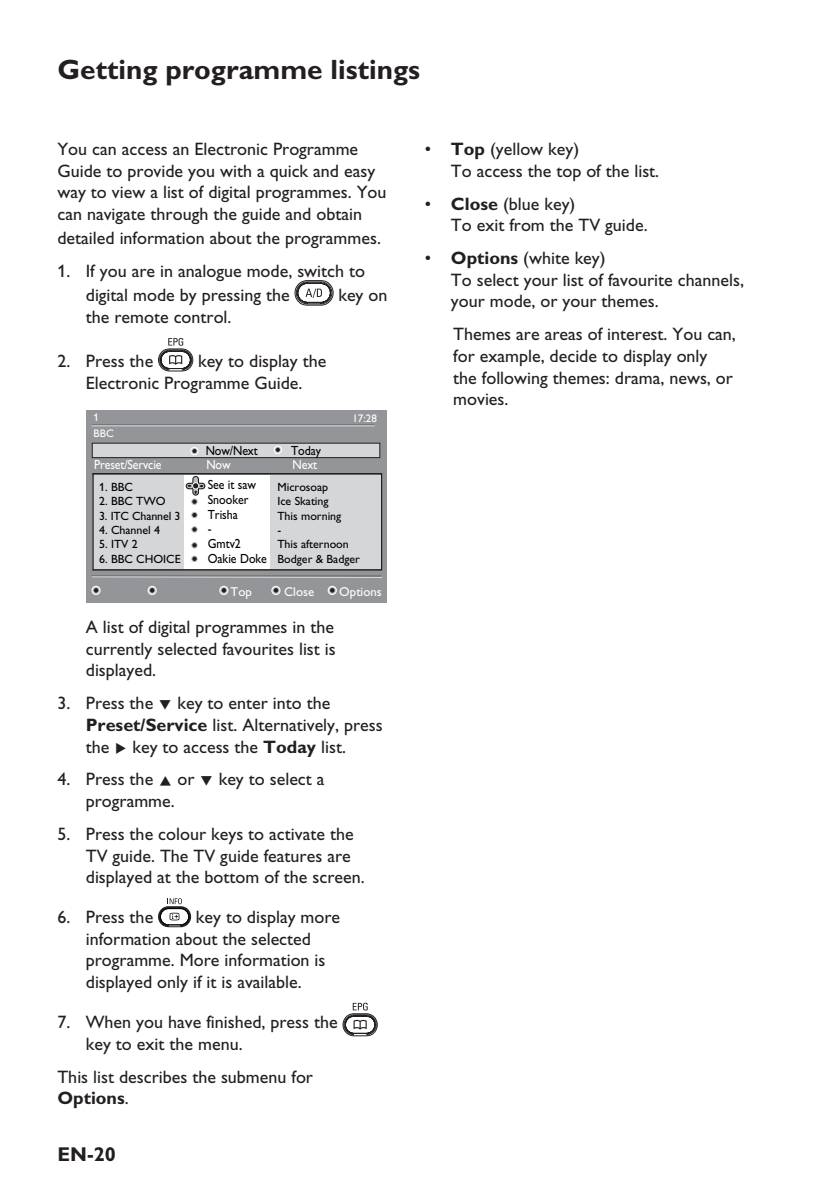
<style>
.page{position:relative;width:840px;height:1190px;background:#fff}
.page>*{position:absolute;margin:0;border:0;box-sizing:border-box;transform-origin:0 0}
.t1{font:700 28px "Gill Alt One";color:#231f20}
.t2{font:700 20px "Gill Alt One";color:#231f20}
.t3{font:18px/21.6px "Gill Alt One";color:#231f20}
.t4{font:13.2px/14.6px "Gill Sans Std";color:#000;scale:.9 1}
.t5{font:13.2px "Gill Sans Std";letter-spacing:-.01em;color:#fff;scale:.9 1}
.t6{font:12.8px "Gill Sans Std";color:#fff}
.t7{font:12px/14.4px "Gill Sans Std";color:#000}
.t8{font:12px "Gill Alt One";color:#000}
.t9{font:11px "Gill Sans Std";color:#fff}
.t10{font:11px "Gill Alt One";color:#fff}
.s1{font-family:"Gill Alt One"}
.s2{font-family:"Philips DFU"}
.s3{font-weight:700}
</style>
<div class="page">
<svg style="left:158px;top:280px;width:176px;height:91px"></svg>
<div style="left:86px;top:410px;width:300px;height:193px;background:#939598"></div>
<hr style="left:92px;top:424px;width:282px;height:2px;background:#6c6d70">
<hr style="left:91px;top:575px;width:290px;height:2px;background:#6c6d70">
<div style="left:92px;top:475px;width:92px;height:94px;background:#d5d6d8"></div>
<div style="left:185px;top:475px;width:87px;height:94px;background:#fff"></div>
<div style="left:92px;top:473px;width:290px;height:97px;border:1px solid #231f20"></div>
<hr style="left:92px;top:425px;width:282px;height:1px;background:#e6e7e9">
<hr style="left:91px;top:576px;width:291px;height:1px;background:#e6e7e9">
<div style="left:190px;top:497px;width:9px;height:9px;border:1px solid #fff;border-radius:50%"></div>
<svg style="left:92px;top:586px;width:8px;height:8px"></svg>
<div style="left:91px;top:585px;width:10px;height:10px;border:1px solid #fff;border-radius:50%"></div>
<svg style="left:94px;top:588px;width:4px;height:4px"></svg>
<div style="left:186px;top:482px;width:19px;height:7px;border:1px solid #231f20;border-radius:3px"></div>
<div style="left:193px;top:476px;width:5px;height:19px;background:#bcbdc0;border-radius:3px"></div>
<div style="left:192px;top:476px;width:7px;height:19px;border:1px solid #231f20;border-radius:3px"></div>
<svg style="left:187px;top:482px;width:16px;height:21px"></svg>
<div style="left:190px;top:510px;width:9px;height:9px;border:1px solid #fff;border-radius:50%"></div>
<svg style="left:192px;top:512px;width:4px;height:5px"></svg>
<svg style="left:148px;top:586px;width:8px;height:8px"></svg>
<div style="left:147px;top:585px;width:10px;height:10px;border:1px solid #fff;border-radius:50%"></div>
<svg style="left:150px;top:588px;width:4px;height:4px"></svg>
<div style="left:219px;top:585px;width:9px;height:10px;border:1px solid #fff;border-radius:50%"></div>
<svg style="left:221px;top:588px;width:5px;height:4px"></svg>
<div style="left:271px;top:585px;width:9px;height:10px;border:1px solid #fff;border-radius:50%"></div>
<svg style="left:273px;top:588px;width:5px;height:4px"></svg>
<svg style="left:328px;top:586px;width:8px;height:8px"></svg>
<div style="left:327px;top:585px;width:10px;height:10px;border:1px solid #fff;border-radius:50%"></div>
<svg style="left:330px;top:588px;width:4px;height:4px"></svg>
<div style="left:190px;top:525px;width:9px;height:9px;border:1px solid #fff;border-radius:50%"></div>
<svg style="left:192px;top:527px;width:4px;height:4px"></svg>
<div style="left:190px;top:541px;width:9px;height:8px;border:1px solid #fff;border-radius:50%"></div>
<svg style="left:192px;top:543px;width:4px;height:4px"></svg>
<div style="left:190px;top:554px;width:9px;height:9px;border:1px solid #fff;border-radius:50%"></div>
<svg style="left:192px;top:556px;width:4px;height:5px"></svg>
<div style="left:92px;top:443px;width:287px;height:14px;background:#d5d6d8"></div>
<div style="left:92px;top:442px;width:288px;height:16px;border:1px solid #231f20"></div>
<div style="left:190px;top:447px;width:8px;height:8px;border:1px solid #fff;border-radius:50%"></div>
<svg style="left:192px;top:449px;width:4px;height:4px"></svg>
<div style="left:273px;top:445px;width:9px;height:9px;border:1px solid #fff;border-radius:50%"></div>
<svg style="left:275px;top:447px;width:5px;height:5px"></svg>
<div style="left:270px;top:475px;width:111px;height:94px;background:#d5d6d8"></div>
<svg style="left:158px;top:898px;width:34px;height:28px"></svg>
<svg style="left:342px;top:1002px;width:36px;height:33px"></svg>
<h1 class="t1" style="left:57px;top:60px;width:364px">Getting programme listings</h1>
<p class="t3" style="left:57px;top:140px;width:330px">You can access an Electronic Programme Guide to provide you with a quick and easy way to view a list of digital programmes. You can navigate through the guide and obtain</p>
<p class="t3" style="left:86px;top:223px;width:296px;line-height:33px;text-indent:-28px">detailed information about the programmes.<br>If you are in analogue mode, switch to</p>
<p class="t3" style="left:86px;top:286px;width:205px">digital mode by pressing the</p>
<p class="t3" style="left:338px;top:286px;width:51px">key on</p>
<p class="t3" style="left:86px;top:308px;width:147px">the remote control.</p>
<p class="t3" style="left:86px;top:352px;width:69px">Press the</p>
<p class="t3" style="left:57px;top:262px;width:14px">1.</p>
<p class="t3" style="left:57px;top:352px;width:14px">2.</p>
<p class="t3" style="left:86px;top:352px;width:242px;text-indent:112px">key to display the<br>Electronic Programme Guide.</p>
<p class="t10" style="left:94px;top:413px;width:7px">1</p>
<p class="t9" style="left:94px;top:429px;width:22px">BBC</p>
<p class="t4" style="left:206px;top:444px;width:59px">Now/Next</p>
<p class="t4" style="left:291px;top:444px;width:35px">Today</p>
<p class="t9" style="left:352px;top:414px;width:26px">17:28</p>
<p class="t5" style="left:94px;top:460px;width:76px">Preset/Servcie</p>
<p class="t5" style="left:206px;top:460px;width:28px">Now</p>
<p class="t5" style="left:292px;top:460px;width:29px">Next</p>
<p class="t8" style="left:277px;top:482px;width:52px">Microsoap</p>
<p class="t7" style="left:277px;top:495px;width:84px">Ice Skating<br>This morning<br>-<br>This afternoon<br>Bodger &amp; Badger</p>
<p class="t4" style="left:208px;top:479px;width:67px">See it saw<br>Snooker<br>Trisha<br>-<br>Gmtv2<br>Oakie Doke</p>
<p class="t7" style="left:99px;top:481px;width:35px"><span class="s1">1</span>. BBC</p>
<p class="t7" style="left:99px;top:495px;width:68px">2. BBC TWO</p>
<p class="t7" style="left:99px;top:509px;width:83px">3. ITC Channel 3</p>
<p class="t7" style="left:99px;top:524px;width:62px">4. Channel 4</p>
<p class="t7" style="left:99px;top:538px;width:40px">5. ITV 2</p>
<p class="t7" style="left:99px;top:552px;width:83px">6. BBC CHOICE</p>
<p class="t6" style="left:230px;top:587px;width:23px">Top</p>
<p class="t6" style="left:284px;top:587px;width:32px">Close</p>
<p class="t6" style="left:339px;top:587px;width:44px">Options</p>
<p class="t3" style="left:86px;top:618px;width:251px;text-align:justify">A list of digital programmes in the currently selected favourites list is displayed.</p>
<p class="t3" style="left:86px;top:694px;width:298px">Press the <span class="s2">ï</span> key to enter into the<br><span class="s3">Preset/Service</span> list. Alternatively, press the <span class="s2">Æ</span> key to access the <span class="s3">Today</span> list.</p>
<p class="t3" style="left:86px;top:770px;width:240px">Press the <span class="s2">Î</span> or <span class="s2">ï</span> key to select a programme.</p>
<p class="t3" style="left:86px;top:825px;width:280px">Press the colour keys to activate the<br>TV guide. The TV guide features are displayed at the bottom of the screen.</p>
<p class="t3" style="left:86px;top:907px;width:69px">Press the</p>
<p class="t3" style="left:57px;top:694px;width:14px">3.</p>
<p class="t3" style="left:57px;top:770px;width:14px">4.</p>
<p class="t3" style="left:57px;top:825px;width:14px">5.</p>
<p class="t3" style="left:57px;top:907px;width:14px">6.</p>
<p class="t3" style="left:86px;top:907px;width:256px;text-indent:110px">key to display more information about the selected programme. More information is displayed only if it is available.</p>
<p class="t3" style="left:86px;top:1012px;width:253px">When you have finished, press the key to exit the menu.</p>
<p class="t3" style="left:57px;top:1067px;width:257px">This list describes the submenu for<br><span class="s3">Options</span>.</p>
<p class="t3" style="left:57px;top:1012px;width:14px">7.</p>
<p class="t2" style="left:57px;top:1146px;width:60px">EN-20</p>
<p class="t3" style="left:424px;top:140px;width:8px">•</p>
<p class="t3" style="left:424px;top:195px;width:8px">•</p>
<p class="t3" style="left:424px;top:249px;width:8px">•</p>
<p class="t3" style="left:450px;top:140px;width:210px"><span class="s3">Top</span> (yellow key)<br>To access the top of the list.</p>
<p class="t3" style="left:450px;top:195px;width:198px"><span class="s3">Close</span> (blue key)<br>To exit from the TV guide.</p>
<p class="t3" style="left:450px;top:249px;width:294px"><span class="s3">Options</span> (white key)<br>To select your list of favourite channels, your mode, or your themes.</p>
<p class="t3" style="left:453px;top:325px;width:284px">Themes are areas of interest. You can, for example, decide to display only<br>the following themes: drama, news, or movies.</p>
</div>
